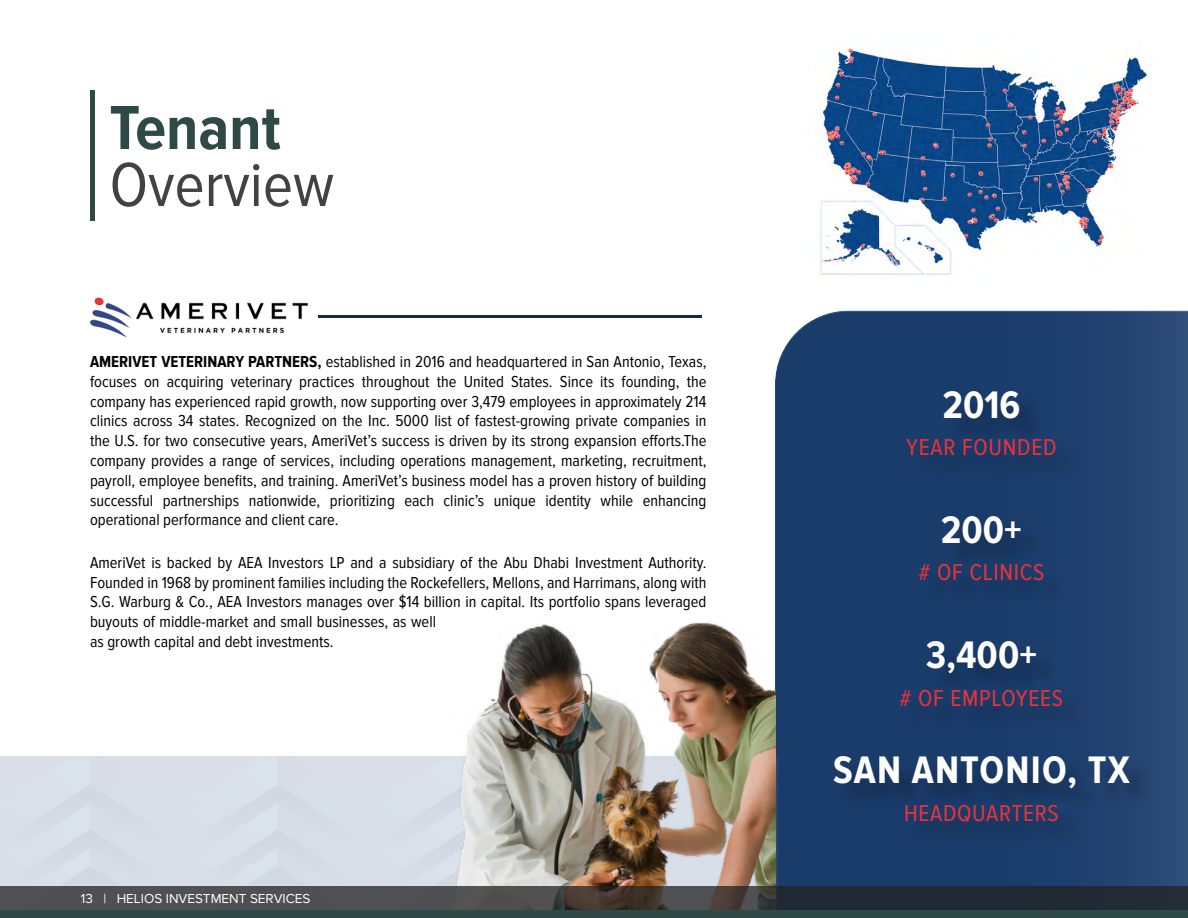
<style>
.page{position:relative;width:1188px;height:918px;background:#fff}
.page>*{position:absolute;margin:0;border:0;box-sizing:border-box;transform-origin:0 0}
.t1{font:64.5px "Proxima Nova Cond";color:#424143}
.t2{font:700 64.5px "Proxima Nova Cond";color:#2f4a46}
.t3{font:700 39.75px "Proxima Nova Cond";letter-spacing:.02em;color:#fff}
.t4{font:23.85px "Proxima Nova Cond";letter-spacing:.03em;color:#ed3237}
.t5{font:16.5px/19.8px "Proxima Nova Cond";color:#000;text-align:justify}
.t6{font:13.5px "Proxima Nova";color:#fff}
.s1{font-weight:700}
</style>
<div class="page">
<div style="left:773px;top:310px;width:415px;height:608px;background:#000;opacity:.43"></div>
<img style="left:89px;top:297px;width:219px;height:41px">
<hr style="left:318px;top:315px;width:384px;height:3px;background:#12294b">
<div style="left:838px;top:394px;width:315px;height:452px;background:#1a3c6b"></div>
<div style="left:90px;top:90px;width:5px;height:130px;background:#2f4a46"></div>
<img style="left:820px;top:48px;width:328px;height:227px">
<img style="left:447px;top:621px;width:328px;height:265px">
<svg style="left:0;top:886px;width:1188px;height:24px;background:#3c3f43"></svg>
<div style="left:0;top:910px;width:1188px;height:8px;background:#2f4a46"></div>
<h1 class="t2" style="left:110px;top:92px;width:173px">Tenant</h1>
<h1 class="t1" style="left:110px;top:149px;width:226px">Overview</h1>
<p class="t5" style="left:90px;top:352px;width:618px"><span class="s1">AMERIVET VETERINARY PARTNERS,</span> established in 2016 and headquartered in San Antonio, Texas, focuses on acquiring veterinary practices throughout the United States. Since its founding, the company has experienced rapid growth, now supporting over 3,479 employees in approximately 214 clinics across 34 states. Recognized on the Inc. 5000 list of fastest-growing private companies in the U.S. for two consecutive years, AmeriVet’s success is driven by its strong expansion efforts.The company provides a range of services, including operations management, marketing, recruitment, payroll, employee benefits, and training. AmeriVet’s business model has a proven history of building successful partnerships nationwide, prioritizing each clinic’s unique identity while enhancing operational performance and client care.</p>
<p class="t5" style="left:90px;top:553px;width:618px;text-align:left">AmeriVet is backed by AEA Investors LP and a subsidiary of the Abu Dhabi Investment Authority.<br>Founded in 1968 by prominent families including the Rockefellers, Mellons, and Harrimans, along with S.G. Warburg &amp; Co., AEA Investors manages over $14 billion in capital. Its portfolio spans leveraged buyouts of middle-market and small businesses, as well<br>as growth capital and debt investments.</p>
<p class="t6" style="left:81px;top:891px;width:231px">13 | HELIOS INVESTMENT SERVICES</p>
<h2 class="t3" style="left:942px;top:382px;width:80px">2016</h2>
<h3 class="t4" style="left:906px;top:434px;width:152px">YEAR FOUNDED</h3>
<h2 class="t3" style="left:941px;top:507px;width:83px">200+</h2>
<h3 class="t4" style="left:918px;top:559px;width:128px"># OF CLINICS</h3>
<h2 class="t3" style="left:926px;top:633px;width:113px">3,400+</h2>
<h3 class="t4" style="left:900px;top:684px;width:165px"># OF EMPLOYEES</h3>
<h2 class="t3" style="left:833px;top:748px;width:298px">SAN ANTONIO, TX</h2>
<h3 class="t4" style="left:904px;top:800px;width:156px">HEADQUARTERS</h3>
</div>
